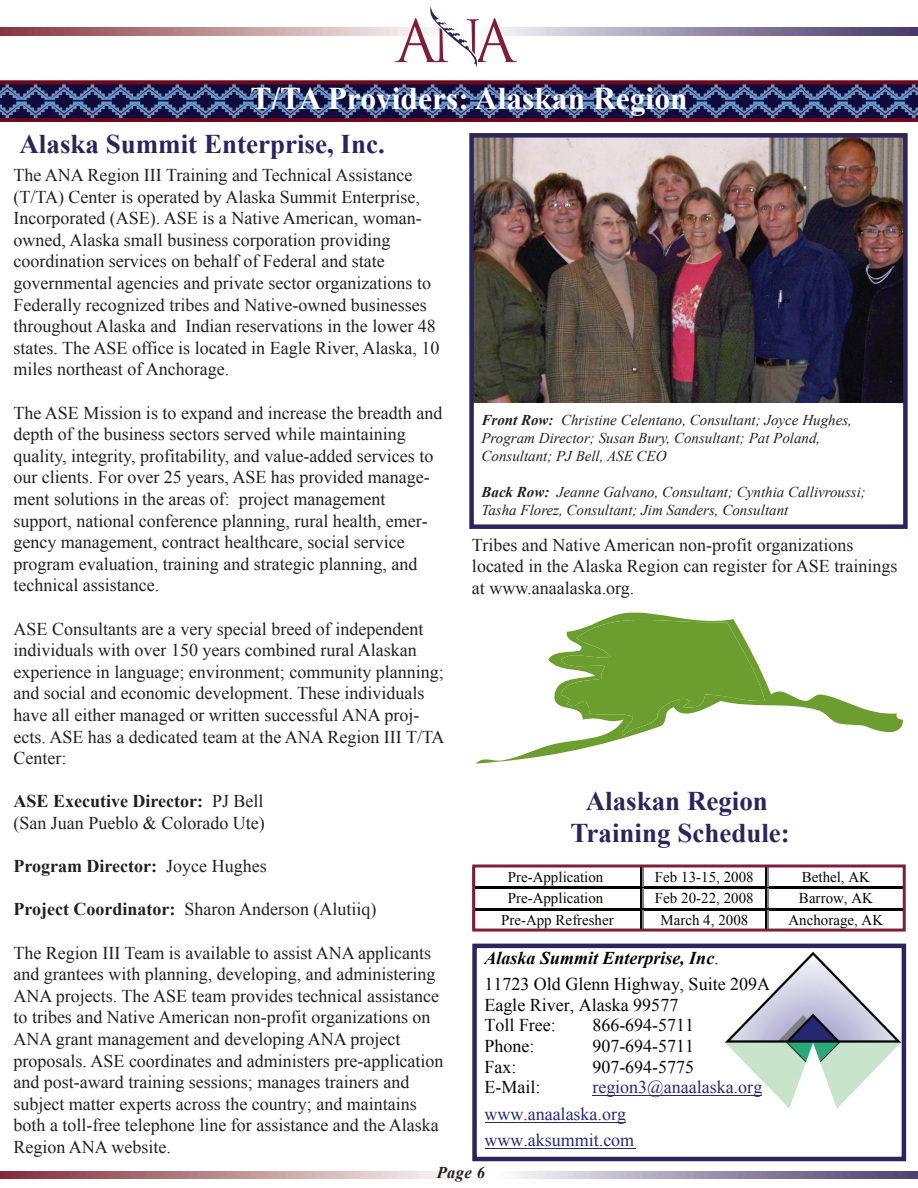
<style>
.page{position:relative;width:918px;height:1188px;background:#fff}
.page>*{position:absolute;margin:0;border:0;box-sizing:border-box;transform-origin:0 0}
.t1{font:700 31.5px "Times New Roman";color:#fff}
.t2{font:700 27px/32.4px "Times New Roman";color:#2c245d;text-align:center}
.t3{font:18px/21.6px "Times New Roman";color:#231f20}
.t4{font:18px/26.2px "Times New Roman";color:#050504}
.t5{font:18px/26.4px "Times New Roman";color:#272973}
.t6{font:700 18px "Times New Roman";color:#231f20}
.t7{font:italic 700 16.5px "Times New Roman";color:#231f20}
.t8{font:italic 15px/18px "Times New Roman";color:#231f20}
.t9{font:15px "Times New Roman";color:#050504}
.s1{font-weight:700}
.s2{font-weight:400}
.s3{font-weight:700;font-style:italic}
</style>
<div class="page">
<img style="left:474px;top:138px;width:429px;height:265px">
<img style="left:716px;top:943px;width:188px;height:166px">
<svg style="left:0;top:1171px;width:918px;height:8px;background:#b298a5"></svg>
<svg style="left:0;top:28px;width:918px;height:7px;background:#a68b9a"></svg>
<svg style="left:394px;top:7px;width:123px;height:61px"></svg>
<img style="left:286px;top:80px;width:264px;height:41px">
<img style="left:0;top:80px;width:286px;height:41px">
<img style="left:550px;top:80px;width:255px;height:41px">
<img style="left:805px;top:80px;width:113px;height:41px">
<div style="left:472px;top:944px;width:434px;height:217px;border:4px solid #2c245d"></div>
<hr style="left:592px;top:1095px;width:170px;height:1px;background:#272973">
<hr style="left:485px;top:1122px;width:141px;height:1px;background:#272973">
<hr style="left:485px;top:1148px;width:151px;height:1px;background:#272973">
<div style="left:469px;top:133px;width:439px;height:396px;border:4px solid #2c245d"></div>
<hr style="left:473px;top:886px;width:168px;height:2px;background:#050504">
<hr style="left:642px;top:886px;width:124px;height:2px;background:#050504">
<hr style="left:767px;top:886px;width:137px;height:2px;background:#050504">
<hr style="left:473px;top:888px;width:168px;height:1px;background:#050504">
<hr style="left:473px;top:908px;width:168px;height:1px;background:#050504">
<hr style="left:642px;top:888px;width:124px;height:1px;background:#050504">
<hr style="left:642px;top:908px;width:124px;height:1px;background:#050504">
<hr style="left:767px;top:888px;width:137px;height:1px;background:#050504">
<hr style="left:767px;top:908px;width:137px;height:1px;background:#050504">
<hr style="left:473px;top:909px;width:168px;height:1px;background:#050504">
<hr style="left:642px;top:909px;width:124px;height:1px;background:#050504">
<svg style="left:641px;top:868px;width:2px;height:60px"></svg>
<hr style="left:767px;top:909px;width:137px;height:1px;background:#050504">
<svg style="left:766px;top:868px;width:2px;height:60px"></svg>
<div style="left:472px;top:864px;width:434px;height:68px;border:3px solid #7e1f3a"></div>
<svg style="left:476px;top:613px;width:427px;height:151px"></svg>
<p class="t1" style="left:250px;top:77px;width:439px">T/TA Providers: Alaskan Region</p>
<p class="t2" style="left:20px;top:127px;width:367px">Alaska Summit Enterprise, Inc.</p>
<p class="t3" style="left:14px;top:164px;width:428px">The ANA Region III Training and Technical Assistance (T/TA) Center is operated by Alaska Summit Enterprise, Incorporated (ASE). ASE is a Native American, woman&shy;owned, Alaska small business corporation providing coordination services on behalf of Federal and state governmental agencies and private sector organizations to Federally recognized tribes and Native-owned businesses throughout Alaska and Indian reservations in the lower 48 states. The ASE office is located in Eagle River, Alaska, 10 miles northeast of Anchorage.</p>
<p class="t3" style="left:14px;top:402px;width:430px">The ASE Mission is to expand and increase the breadth and depth of the business sectors served while maintaining quality, integrity, profitability, and value-added services to our clients. For over 25 years, ASE has provided manage&shy;ment solutions in the areas of: project management support, national conference planning, rural health, emer&shy;gency management, contract healthcare, social service program evaluation, training and strategic planning, and technical assistance.</p>
<p class="t3" style="left:14px;top:618px;width:433px">ASE Consultants are a very special breed of independent individuals with over 150 years combined rural Alaskan experience in language; environment; community planning; and social and economic development. These individuals have all either managed or written successful ANA proj&shy;ects. ASE has a dedicated team at the ANA Region III T/TA Center:</p>
<p class="t3" style="left:14px;top:790px;width:253px"><span class="s1">ASE Executive Director:</span> PJ Bell (San Juan Pueblo &amp; Colorado Ute)</p>
<p class="t6" style="left:14px;top:854px;width:255px">Program Director: <span class="s2">Joyce Hughes</span></p>
<p class="t3" style="left:14px;top:898px;width:365px"><span class="s1">Project Coordinator:</span> Sharon Anderson (Alutiiq)</p>
<p class="t3" style="left:14px;top:942px;width:431px">The Region III Team is available to assist ANA applicants and grantees with planning, developing, and administering ANA projects. The ASE team provides technical assistance to tribes and Native American non-profit organizations on ANA grant management and developing ANA project proposals. ASE coordinates and administers pre-application and post-award training sessions; manages trainers and subject matter experts across the country; and maintains both a toll-free telephone line for assistance and the Alaska Region ANA website.</p>
<p class="t8" style="left:482px;top:411px;width:372px"><span class="s1">Front Row:</span> Christine Celentano, Consultant; Joyce Hughes,<br>Program Director; Susan Bury, Consultant; Pat Poland,<br>Consultant; PJ Bell, ASE CEO</p>
<p class="t8" style="left:482px;top:483px;width:386px"><span class="s1">Back Row:</span> Jeanne Galvano, Consultant; Cynthia Callivroussi;<br>Tasha Florez, Consultant; Jim Sanders, Consultant</p>
<p class="t3" style="left:472px;top:534px;width:427px">Tribes and Native American non-profit organizations located in the Alaska Region can register for ASE trainings at www.anaalaska.org.</p>
<p class="t2" style="left:571px;top:784px;width:221px">Alaskan Region<br>Training Schedule:</p>
<p class="t9" style="left:508px;top:866px;width:97px">Pre-Application</p>
<p class="t9" style="left:655px;top:866px;width:100px">Feb 13-15, 2008</p>
<p class="t9" style="left:802px;top:866px;width:70px">Bethel, AK</p>
<p class="t9" style="left:508px;top:888px;width:97px">Pre-Application</p>
<p class="t9" style="left:655px;top:888px;width:100px">Feb 20-22, 2008</p>
<p class="t9" style="left:799px;top:888px;width:75px">Barrow, AK</p>
<p class="t9" style="left:501px;top:910px;width:114px">Pre-App Refresher</p>
<p class="t9" style="left:660px;top:910px;width:89px">March 4, 2008</p>
<p class="t9" style="left:789px;top:910px;width:96px">Anchorage, AK</p>
<p class="t4" style="left:485px;top:944px;width:287px"><span class="s3">Alaska Summit Enterprise, Inc</span>.<br>11723 Old Glenn Highway, Suite 209A</p>
<p class="t4" style="left:485px;top:994px;width:195px;line-height:20.7px">Eagle River, Alaska 99577<br>Toll Free:</p>
<p class="t4" style="left:592px;top:1012px;width:103px">866-694-5711</p>
<p class="t4" style="left:485px;top:1033px;width:51px">Phone:</p>
<p class="t4" style="left:592px;top:1033px;width:103px">907-694-5711</p>
<p class="t4" style="left:485px;top:1053px;width:33px">Fax:</p>
<p class="t4" style="left:592px;top:1053px;width:103px">907-694-5775</p>
<p class="t4" style="left:485px;top:1074px;width:57px">E-Mail:</p>
<p class="t5" style="left:485px;top:1074px;width:279px;text-indent:108px">region3@anaalaska.org www.anaalaska.org www.aksummit.com</p>
<p class="t7" style="left:437px;top:1161px;width:50px">Page 6</p>
</div>
